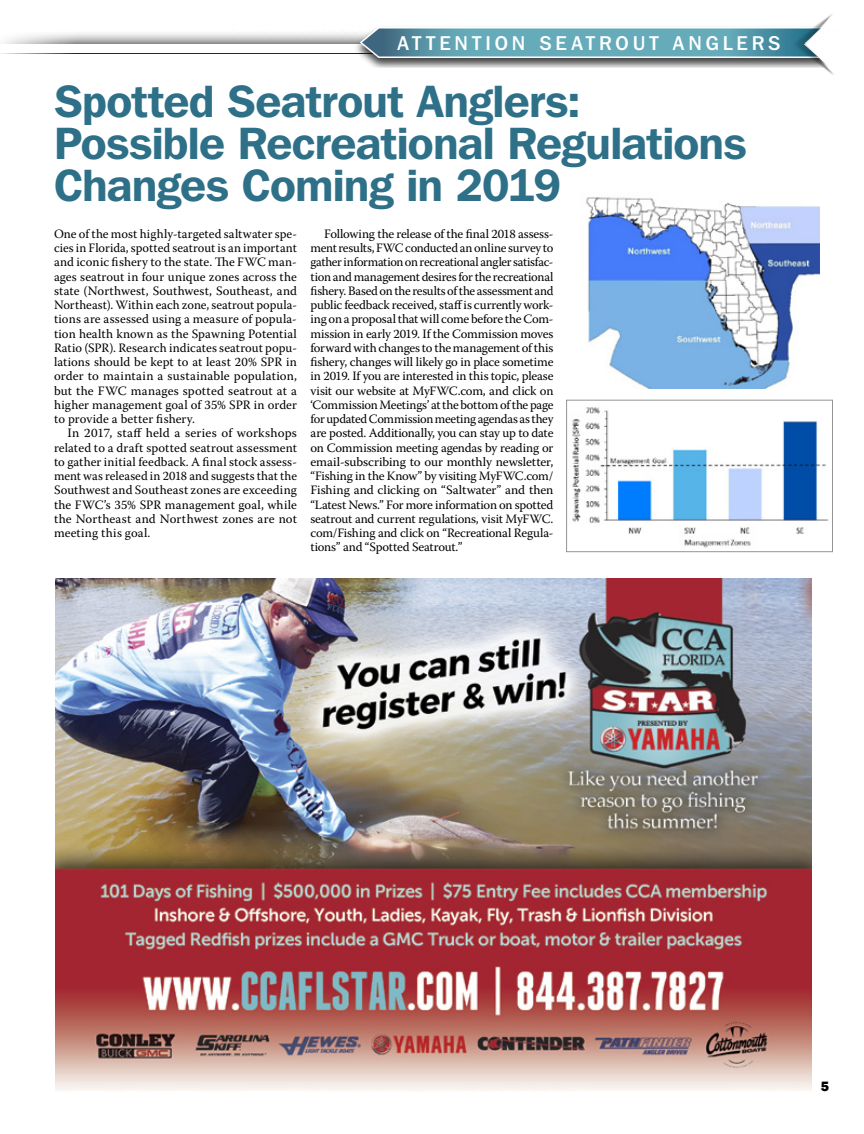
<style>
.page{position:relative;width:864px;height:1134px;background:#fff}
.page>*{position:absolute;margin:0;border:0;box-sizing:border-box;transform-origin:0 0}
.t1{font:600 45px/42px "Franklin Gothic IT Cby BT";letter-spacing:-.015em;color:#2e7088}
.t2{font:500 19.8px "Franklin Gothic IT Cby BT";letter-spacing:.2em;color:#fff}
.t3{font:800 13.5px "Franklin Gothic IT Cby BT";color:#000}
.t4{font:12.75px/14.2px "Warnock Pro";letter-spacing:.005em;color:#000;text-align:justify}
</style>
<div class="page">
<div style="left:0;top:30px;width:805px;height:23px;background:#000;opacity:.9"></div>
<div style="left:0;top:45px;width:805px;height:8px;background:#fff"></div>
<div style="left:353px;top:25px;width:477px;height:43px;background:#000;opacity:.75"></div>
<svg style="left:358px;top:26px;width:431px;height:33px;background:#72a9b7"></svg>
<img style="left:789px;top:14px;width:45px;height:61px">
<img style="left:55px;top:579px;width:756px;height:512px">
<img style="left:572px;top:407px;width:257px;height:141px">
<div style="left:566px;top:400px;width:267px;height:152px;border:1px solid #929496"></div>
<img style="left:586px;top:197px;width:233px;height:192px">
<h2 class="t2" style="left:398px;top:31px;width:385px">ATTENTION SEATROUT ANGLERS</h2>
<h1 class="t1" style="left:54px;top:80px;width:694px">Spotted Seatrout Anglers:<br>Possible Recreational Regulations<br>Changes Coming in 2019</h1>
<p class="t4" style="left:310px;top:226px;width:245px;text-indent:14px">Following the release of the final 2018 assess&shy;ment results, FWC conducted an online survey to gather information on recreational angler satisfac&shy;tion and management desires for the recreational fishery. Based on the results of the assessment and public feedback received, staff is currently work&shy;ing on a proposal that will come before the Com&shy;mission in early 2019. If the Commission moves forward with changes to the management of this fishery, changes will likely go in place sometime in 2019. If you are interested in this topic, please visit our website at MyFWC.com, and click on ‘Commission Meetings’ at the bottom of the page for updated Commission meeting agendas as they are posted. Additionally, you can stay up to date on Commission meeting agendas by reading or email-subscribing to our monthly newsletter, “Fishing in the Know” by visiting MyFWC.com/ Fishing and clicking on “Saltwater” and then “Latest News.” For more information on spotted seatrout and current regulations, visit MyFWC. com/Fishing and click on “Recreational Regula&shy;tions” and “Spotted Seatrout.”</p>
<p class="t4" style="left:54px;top:226px;width:245px">One of the most highly-targeted saltwater spe&shy;cies in Florida, spotted seatrout is an important and iconic fishery to the state. The FWC man&shy;ages seatrout in four unique zones across the state (Northwest, Southwest, Southeast, and Northeast). Within each zone, seatrout popula&shy;tions are assessed using a measure of popula&shy;tion health known as the Spawning Potential Ratio (SPR). Research indicates seatrout popu&shy;lations should be kept to at least 20% SPR in order to maintain a sustainable population, but the FWC manages spotted seatrout at a higher management goal of 35% SPR in order to provide a better fishery.</p>
<p class="t4" style="left:54px;top:426px;width:245px;text-indent:14px">In 2017, staff held a series of workshops related to a draft spotted seatrout assessment to gather initial feedback. A final stock assess&shy;ment was released in 2018 and suggests that the Southwest and Southeast zones are exceeding the FWC’s 35% SPR management goal, while the Northeast and Northwest zones are not meeting this goal.</p>
<p class="t3" style="left:821px;top:1078px;width:10px">5</p>
</div>
